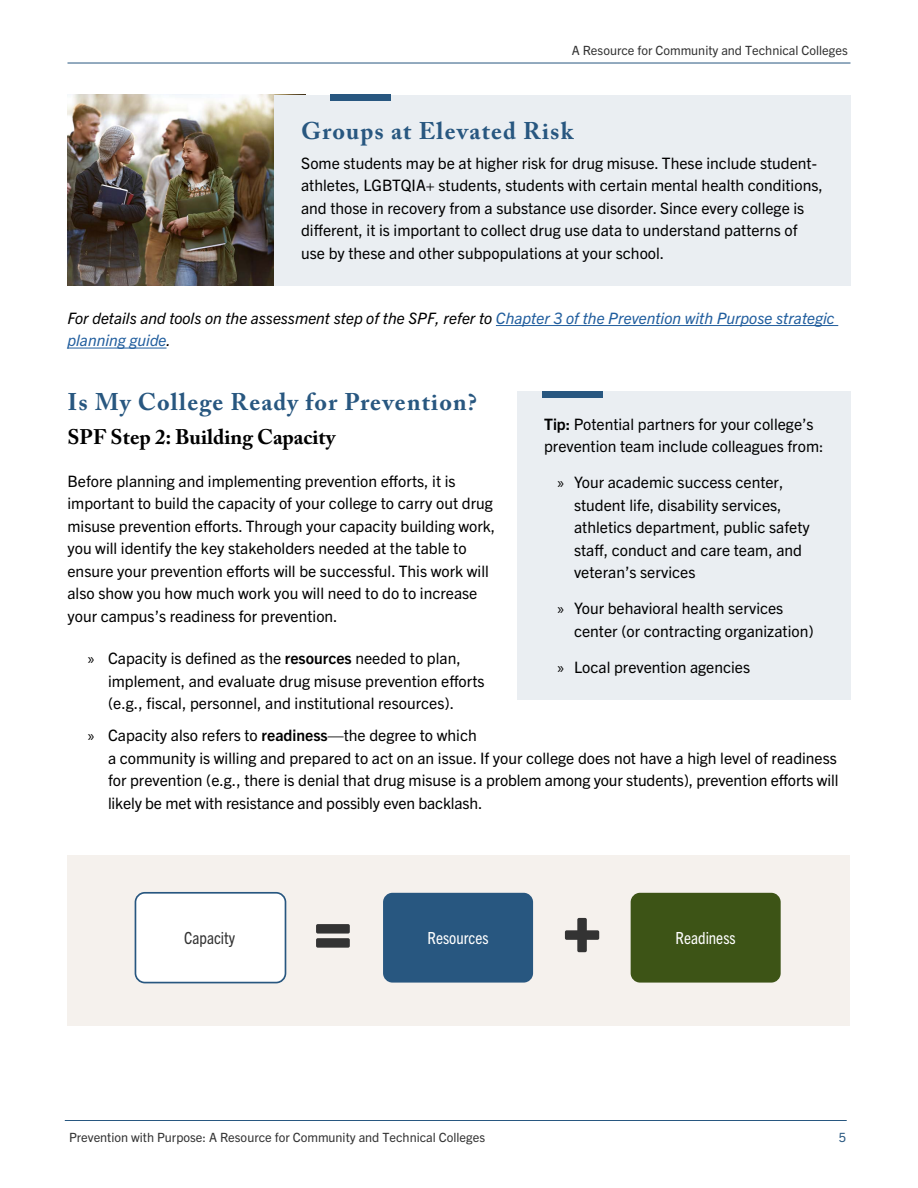
<style>
.page{position:relative;width:918px;height:1188px;background:#fff}
.page>*{position:absolute;margin:0;border:0;box-sizing:border-box;transform-origin:0 0}
.t1{font:700 24px "Adobe Caslon Pro";letter-spacing:.05em;color:#285780}
.t2{font:700 21px "Adobe Caslon Pro";color:#000}
.t3{font:condensed 16.8px "Trade Gothic Next LT Pro";color:#fff}
.t4{font:condensed 16.8px "Trade Gothic Next LT Pro";color:#333}
.Body_Text{font:15.75px/22.5px "Trade Gothic Next LT Pro";color:#000}
.Callout_-_Text{font:15.75px/22.5px "Trade Gothic Next LT Pro";color:#000}
.Body_Text-2{font:italic 15.75px/22.5px "Trade Gothic Next LT Pro";color:#215e9e}
.t5{font:12.75px "Trade Gothic Next LT Pro";color:#333}
.t6{font:12.75px "Trade Gothic Next LT Pro";color:#285780}
.s1{color:#000}
.s2{font-family:"Myriad Pro"}
.s3{font-weight:700}
</style>
<div class="page">
<hr style="left:65px;top:1120px;width:782px;height:1px;background:#285780">
<hr style="left:68px;top:63px;width:782px;height:1px;background:#285780">
<hr style="left:496px;top:325px;width:342px;height:1px;background:#215e9e">
<hr style="left:68px;top:348px;width:99px;height:1px;background:#215e9e">
<img style="left:67px;top:94px;width:239px;height:192px">
<div style="left:274px;top:95px;width:577px;height:191px;background:#eaeef2"></div>
<div style="left:331px;top:94px;width:60px;height:7px;background:#285780"></div>
<div style="left:68px;top:855px;width:782px;height:171px;background:#f5f1ed"></div>
<div style="left:135px;top:893px;width:150px;height:90px;background:#fff;border-radius:9px"></div>
<div style="left:135px;top:892px;width:151px;height:91px;border:2px solid #285780;border-radius:9px"></div>
<div style="left:383px;top:893px;width:150px;height:90px;background:#285780;border-radius:9px"></div>
<div style="left:631px;top:893px;width:150px;height:90px;background:#3d5416;border-radius:9px"></div>
<svg style="left:316px;top:924px;width:34px;height:24px"></svg>
<svg style="left:565px;top:918px;width:34px;height:34px"></svg>
<div style="left:517px;top:392px;width:334px;height:308px;background:#eaeef2"></div>
<div style="left:542px;top:392px;width:61px;height:6px;background:#285780"></div>
<p class="t5" style="left:572px;top:42px;width:278px">A Resource for Community and Technical Colleges</p>
<h2 class="t1" style="left:301px;top:117px;width:274px">Groups at Elevated Risk</h2>
<p class="Callout_-_Text" style="left:301px;top:151px;width:523px">Some students may be at higher risk for drug misuse. These include student&shy;athletes, LGBTQIA+ students, students with certain mental health conditions, and those in recovery from a substance use disorder. Since every college is different, it is important to collect drug use data to understand patterns of use by these and other subpopulations at your school.</p>
<p class="Body_Text-2" style="left:68px;top:306px;width:769px"><span class="s1">For details and tools on the assessment step of the SPF, refer to</span> Chapter 3 of the Prevention with Purpose strategic planning guide<span class="s1">.</span></p>
<h2 class="t1" style="left:68px;top:388px;width:411px">Is My College Ready for Prevention?</h2>
<h3 class="t2" style="left:68px;top:424px;width:269px">SPF Step 2: Building Capacity</h3>
<p class="Body_Text" style="left:68px;top:469px;width:429px">Before planning and implementing prevention efforts, it is important to build the capacity of your college to carry out drug misuse prevention efforts. Through your capacity building work, you will identify the key stakeholders needed at the table to ensure your prevention efforts will be successful. This work will also show you how much work you will need to do to increase your campus’s readiness for prevention.</p>
<p class="Body_Text" style="left:108px;top:646px;width:378px;text-indent:-20px"><span class="s2">»</span> Capacity is defined as the <span class="s3">resources</span> needed to plan, implement, and evaluate drug misuse prevention efforts (e.g., fiscal, personnel, and institutional resources).</p>
<p class="Body_Text" style="left:108px;top:723px;width:732px;text-indent:-20px"><span class="s2">»</span> Capacity also refers to <span class="s3">readiness</span>—the degree to which<br>a community is willing and prepared to act on an issue. If your college does not have a high level of readiness for prevention (e.g., there is denial that drug misuse is a problem among your students), prevention efforts will likely be met with resistance and possibly even backlash.</p>
<p class="Callout_-_Text" style="left:544px;top:412px;width:281px"><span class="s3">Tip:</span> Potential partners for your college’s prevention team include colleagues from:</p>
<p class="Body_Text" style="left:574px;top:470px;width:237px;text-indent:-17px"><span class="s2">»</span> Your academic success center, student life, disability services, athletics department, public safety staff, conduct and care team, and veteran’s services</p>
<p class="Body_Text" style="left:574px;top:596px;width:241px;text-indent:-17px"><span class="s2">»</span> Your behavioral health services center (or contracting organization)</p>
<p class="Body_Text" style="left:558px;top:655px;width:194px"><span class="s2">»</span> Local prevention agencies</p>
<p class="t4" style="left:184px;top:926px;width:52px">Capacity</p>
<p class="t3" style="left:427px;top:927px;width:63px">Resources</p>
<p class="t3" style="left:676px;top:927px;width:62px">Readiness</p>
<p class="t5" style="left:69px;top:1129px;width:418px">Prevention with Purpose: A Resource for Community and Technical Colleges</p>
<p class="t6" style="left:839px;top:1129px;width:9px">5</p>
</div>
